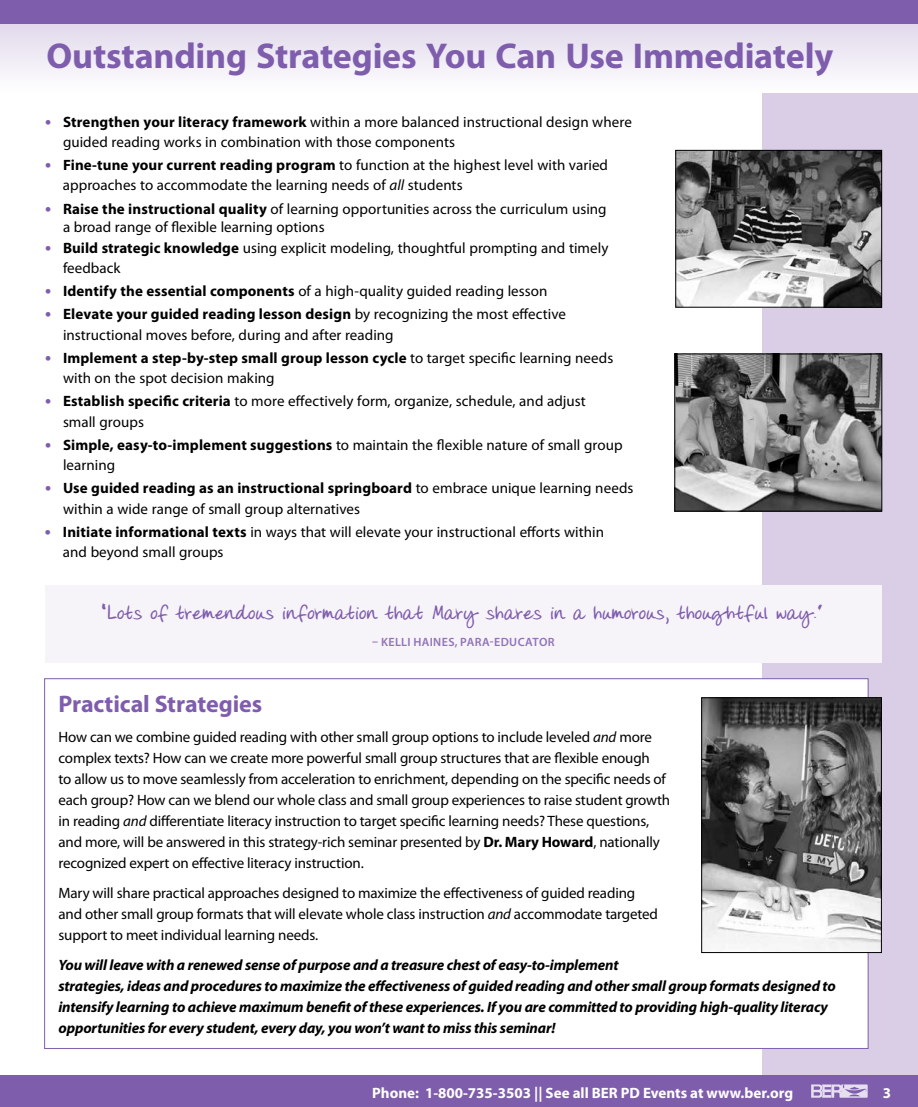
<style>
.page{position:relative;width:918px;height:1107px;background:#fff}
.page>*{position:absolute;margin:0;border:0;box-sizing:border-box;transform-origin:0 0}
.t1{font:700 36px "Myriad Pro";letter-spacing:-.005em;color:#7f5dad}
.t2{font:700 24px "Myriad Pro";letter-spacing:-.005em;color:#7f5dad}
.t3{font:700 21px "Donnys Hand";letter-spacing:.005em;color:#7f5dad}
.t4{font:15px/20.2px "Myriad Pro";letter-spacing:-.01em;color:#000}
.t5{font:italic 700 15px/21px "Myriad Pro";letter-spacing:-.01em;color:#000}
.t6{font:700 15px "Myriad Pro";color:#fff}
.t7{font:600 12px "Myriad Pro";letter-spacing:.03em;color:#9173b8}
.s1{font-weight:700;font-size:18px;color:#7f5dad}
.s2{font-weight:700}
.s3{font-style:italic}
</style>
<div class="page">
<div style="left:763px;top:0;width:155px;height:1107px;background:#d9cee6"></div>
<div style="left:0;top:1076px;width:918px;height:31px;background:#7f5dad"></div>
<svg style="left:811px;top:1084px;width:57px;height:14px"></svg>
<svg style="left:0;top:24px;width:918px;height:68px"></svg>
<div style="left:0;top:0;width:918px;height:24px;background:#7f5dad"></div>
<div style="left:45px;top:585px;width:837px;height:78px;background:#f6f4f9"></div>
<div style="left:45px;top:679px;width:823px;height:369px;background:#fff"></div>
<img style="left:677px;top:152px;width:203px;height:154px">
<div style="left:675px;top:150px;width:207px;height:158px;border:1px solid #000"></div>
<img style="left:677px;top:356px;width:203px;height:153px">
<div style="left:675px;top:354px;width:207px;height:157px;border:1px solid #000"></div>
<img style="left:703px;top:699px;width:177px;height:252px">
<div style="left:701px;top:697px;width:181px;height:256px;border:1px solid #000"></div>
<h1 class="t1" style="left:46px;top:32px;width:788px">Outstanding Strategies You Can Use Immediately</h1>
<p class="t4" style="left:63px;top:111px;width:570px;text-indent:-18px"><span class="s1">•</span> <span class="s2">Strengthen your literacy framework</span> within a more balanced instructional design where guided reading works in combination with those components</p>
<p class="t4" style="left:63px;top:155px;width:547px;text-indent:-18px"><span class="s1">•</span> <span class="s2">Fine‑tune your current reading program</span> to function at the highest level with varied approaches to accommodate the learning needs of <span class="s3">all</span> students</p>
<p class="t4" style="left:63px;top:199px;width:545px;line-height:18px;text-indent:-18px"><span class="s1">•</span> <span class="s2">Raise the instructional quality</span> of learning opportunities across the curriculum using a broad range of flexible learning options</p>
<p class="t4" style="left:63px;top:237px;width:547px;text-indent:-18px"><span class="s1">•</span> <span class="s2">Build strategic knowledge</span> using explicit modeling, thoughtful prompting and timely feedback</p>
<p class="t4" style="left:45px;top:281px;width:504px"><span class="s1">•</span> <span class="s2">Identify the essential components</span> of a high-quality guided reading lesson</p>
<p class="t4" style="left:63px;top:304px;width:505px;text-indent:-18px"><span class="s1">•</span> <span class="s2">Elevate your guided reading lesson design</span> by recognizing the most effective instructional moves before, during and after reading</p>
<p class="t4" style="left:63px;top:348px;width:552px;text-indent:-18px"><span class="s1">•</span> <span class="s2">Implement a step‑by‑step small group lesson cycle</span> to target specific learning needs with on the spot decision making</p>
<p class="t4" style="left:63px;top:391px;width:524px;text-indent:-18px"><span class="s1">•</span> <span class="s2">Establish specific criteria</span> to more effectively form, organize, schedule, and adjust small groups</p>
<p class="t4" style="left:63px;top:435px;width:561px;text-indent:-18px"><span class="s1">•</span> <span class="s2">Simple, easy‑to‑implement suggestions</span> to maintain the flexible nature of small group learning</p>
<p class="t4" style="left:63px;top:478px;width:572px;text-indent:-18px"><span class="s1">•</span> <span class="s2">Use guided reading as an instructional springboard</span> to embrace unique learning needs within a wide range of small group alternatives</p>
<p class="t4" style="left:63px;top:522px;width:543px;text-indent:-18px"><span class="s1">•</span> <span class="s2">Initiate informational texts</span> in ways that will elevate your instructional efforts within and beyond small groups</p>
<h3 class="t3" style="left:103px;top:599px;width:722px">“Lots of tremendous information that Mary shares in a humorous, thoughtful way.”</h3>
<p class="t7" style="left:372px;top:634px;width:184px">– KELLI HAINES, PARA-EDUCATOR</p>
<h2 class="t2" style="left:58px;top:688px;width:205px">Practical Strategies</h2>
<p class="t4" style="left:58px;top:726px;width:613px;line-height:21px">How can we combine guided reading with other small group options to include leveled <span class="s3">and</span> more complex texts? How can we create more powerful small group structures that are flexible enough<br>to allow us to move seamlessly from acceleration to enrichment, depending on the specific needs of each group? How can we blend our whole class and small group experiences to raise student growth in reading <span class="s3">and</span> differentiate literacy instruction to target specific learning needs? These questions, and more, will be answered in this strategy‑rich seminar presented by <span class="s2">Dr. Mary Howard</span>, nationally recognized expert on effective literacy instruction.</p>
<p class="t4" style="left:58px;top:882px;width:601px;line-height:21px">Mary will share practical approaches designed to maximize the effectiveness of guided reading and other small group formats that will elevate whole class instruction <span class="s3">and</span> accommodate targeted support to meet individual learning needs.</p>
<p class="t5" style="left:58px;top:954px;width:779px">You will leave with a renewed sense of purpose and a treasure chest of easy‑to‑implement<br>strategies, ideas and procedures to maximize the effectiveness of guided reading and other small group formats designed to intensify learning to achieve maximum benefit of these experiences. If you are committed to providing high‑quality literacy opportunities for every student, every day, you won’t want to miss this seminar!</p>
<p class="t6" style="left:372px;top:1083px;width:422px">Phone: 1-800-735-3503 || See all BER PD Events at www.ber.org</p>
<p class="t6" style="left:883px;top:1083px;width:10px">3</p>
</div>
